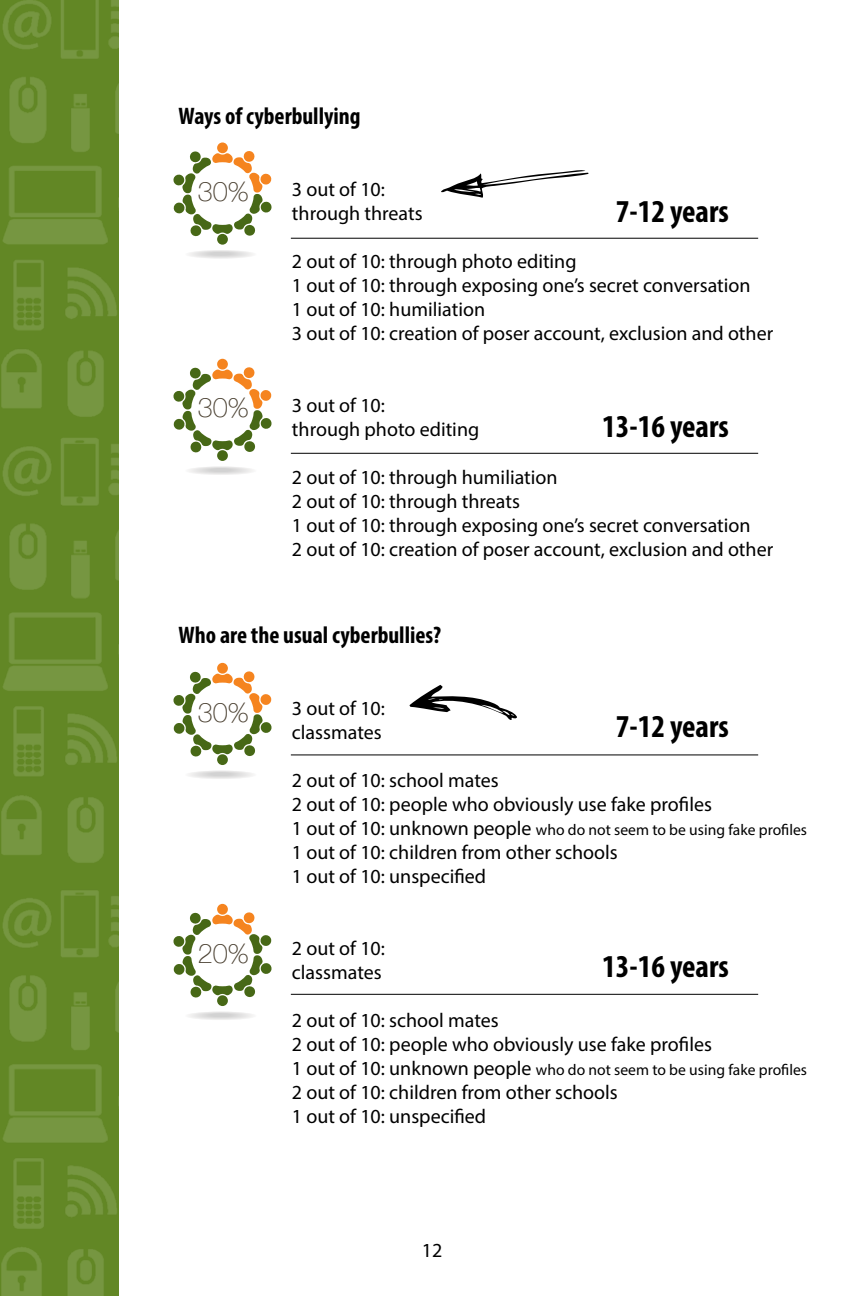
<style>
.page{position:relative;width:864px;height:1296px;background:#fff}
.page>*{position:absolute;margin:0;border:0;box-sizing:border-box;transform-origin:0 0}
.t1{font:700 condensed 32px "Myriad Pro";color:#000}
.t2{font:100 27px "Helvetica Neue";color:#483e2f}
.t3{font:700 condensed 24px "Myriad Pro";color:#000}
.t4{font:20px/24px "Myriad Pro";color:#000}
.t5{font:15.6px "Myriad Pro";color:#000}
.s1{font-size:20px}
</style>
<div class="page">
<hr style="left:291px;top:238px;width:467px;height:1px;background:#000">
<hr style="left:291px;top:453px;width:467px;height:1px;background:#000">
<svg style="left:173px;top:142px;width:99px;height:103px"></svg>
<div style="left:185px;top:250px;width:71px;height:9px;background:#fbfbfb;border-radius:50%"></div>
<div style="left:186px;top:250px;width:69px;height:9px;background:#f7f6f6;border-radius:50%"></div>
<div style="left:187px;top:250px;width:68px;height:8px;background:#f5f4f4;border-radius:50%"></div>
<div style="left:188px;top:250px;width:65px;height:8px;background:#f2f1f0;border-radius:50%"></div>
<div style="left:189px;top:251px;width:64px;height:7px;background:#f0efee;border-radius:50%"></div>
<div style="left:189px;top:251px;width:63px;height:7px;background:#efeeed;border-radius:50%"></div>
<div style="left:190px;top:251px;width:61px;height:7px;background:#eceaea;border-radius:50%"></div>
<div style="left:195px;top:251px;width:52px;height:6px;background:#e8e7e7;border-radius:50%"></div>
<div style="left:195px;top:251px;width:51px;height:6px;background:#e7e6e6;border-radius:50%"></div>
<div style="left:199px;top:251px;width:44px;height:6px;background:#e0dfdf;border-radius:50%"></div>
<div style="left:200px;top:252px;width:42px;height:5px;background:#dfdede;border-radius:50%"></div>
<hr style="left:202px;top:252px;width:37px;height:4px;background:#dbdbda;border-radius:50%">
<hr style="left:205px;top:252px;width:32px;height:4px;background:#d6d6d6;border-radius:50%">
<hr style="left:208px;top:252px;width:26px;height:3px;background:#bebdbd;border-radius:50%">
<hr style="left:210px;top:252px;width:22px;height:3px;background:#bab9b9;border-radius:50%">
<hr style="left:210px;top:253px;width:22px;height:2px;background:#b9b8b9;border-radius:50%">
<svg style="left:211px;top:253px;width:19px;height:2px"></svg>
<svg style="left:173px;top:359px;width:99px;height:102px"></svg>
<div style="left:185px;top:466px;width:71px;height:9px;background:#fbfbfb;border-radius:50%"></div>
<div style="left:186px;top:467px;width:69px;height:8px;background:#f7f6f6;border-radius:50%"></div>
<div style="left:187px;top:467px;width:68px;height:8px;background:#f5f4f4;border-radius:50%"></div>
<div style="left:188px;top:467px;width:65px;height:8px;background:#f2f1f0;border-radius:50%"></div>
<div style="left:189px;top:467px;width:64px;height:7px;background:#f0efee;border-radius:50%"></div>
<div style="left:189px;top:467px;width:63px;height:7px;background:#efeeed;border-radius:50%"></div>
<div style="left:190px;top:467px;width:61px;height:7px;background:#eceaea;border-radius:50%"></div>
<div style="left:195px;top:467px;width:51px;height:7px;background:#e7e6e5;border-radius:50%"></div>
<div style="left:196px;top:467px;width:50px;height:6px;background:#e4e4e4;border-radius:50%"></div>
<div style="left:200px;top:468px;width:42px;height:5px;background:#dfdfdf;border-radius:50%"></div>
<div style="left:202px;top:468px;width:37px;height:5px;background:#dcdbdb;border-radius:50%"></div>
<hr style="left:203px;top:468px;width:36px;height:4px;background:#dbdada;border-radius:50%">
<hr style="left:207px;top:468px;width:28px;height:4px;background:#d5d4d5;border-radius:50%">
<hr style="left:207px;top:469px;width:28px;height:3px;background:#c1c0c0;border-radius:50%">
<hr style="left:207px;top:469px;width:27px;height:3px;background:#c0bfbf;border-radius:50%">
<hr style="left:209px;top:469px;width:24px;height:3px;background:#bbb;border-radius:50%">
<hr style="left:210px;top:469px;width:22px;height:2px;background:#b9b8b9;border-radius:50%">
<svg style="left:211px;top:469px;width:19px;height:2px"></svg>
<svg style="left:173px;top:663px;width:99px;height:102px"></svg>
<div style="left:185px;top:770px;width:72px;height:9px;background:#f9f8f8;border-radius:50%"></div>
<div style="left:185px;top:771px;width:72px;height:8px;background:#fdfdfd;border-radius:50%"></div>
<div style="left:185px;top:771px;width:71px;height:8px;background:#fbfbfb;border-radius:50%"></div>
<div style="left:186px;top:771px;width:69px;height:8px;background:#f7f6f6;border-radius:50%"></div>
<div style="left:187px;top:771px;width:68px;height:8px;background:#f5f4f4;border-radius:50%"></div>
<div style="left:188px;top:771px;width:65px;height:8px;background:#f2f1f0;border-radius:50%"></div>
<div style="left:189px;top:771px;width:63px;height:7px;background:#efeeed;border-radius:50%"></div>
<div style="left:190px;top:771px;width:61px;height:7px;background:#eceaea;border-radius:50%"></div>
<div style="left:195px;top:771px;width:51px;height:7px;background:#e5e4e4;border-radius:50%"></div>
<div style="left:196px;top:772px;width:50px;height:6px;background:#e5e4e4;border-radius:50%"></div>
<div style="left:201px;top:772px;width:40px;height:5px;background:#dedede;border-radius:50%"></div>
<hr style="left:205px;top:772px;width:31px;height:4px;background:#d6d6d6;border-radius:50%">
<hr style="left:206px;top:773px;width:30px;height:3px;background:#c3c2c2;border-radius:50%">
<hr style="left:208px;top:773px;width:26px;height:3px;background:#bebdbd;border-radius:50%">
<hr style="left:210px;top:773px;width:22px;height:3px;background:#b9b8b9;border-radius:50%">
<svg style="left:211px;top:773px;width:19px;height:2px"></svg>
<svg style="left:173px;top:904px;width:99px;height:102px"></svg>
<div style="left:185px;top:1012px;width:71px;height:8px;background:#fbfbfb;border-radius:50%"></div>
<div style="left:186px;top:1012px;width:69px;height:8px;background:#f7f6f6;border-radius:50%"></div>
<div style="left:187px;top:1012px;width:68px;height:8px;background:#f5f4f4;border-radius:50%"></div>
<div style="left:188px;top:1012px;width:65px;height:8px;background:#f2f1f0;border-radius:50%"></div>
<div style="left:190px;top:1012px;width:62px;height:7px;background:#edebeb;border-radius:50%"></div>
<div style="left:190px;top:1012px;width:61px;height:7px;background:#eceaea;border-radius:50%"></div>
<div style="left:195px;top:1012px;width:52px;height:7px;background:#e6e5e4;border-radius:50%"></div>
<div style="left:195px;top:1013px;width:51px;height:6px;background:#eaeaea;border-radius:50%"></div>
<div style="left:196px;top:1013px;width:50px;height:6px;background:#e6e5e4;border-radius:50%"></div>
<div style="left:196px;top:1013px;width:49px;height:5px;background:#e5e4e4;border-radius:50%"></div>
<div style="left:201px;top:1013px;width:40px;height:5px;background:#dedede;border-radius:50%"></div>
<hr style="left:205px;top:1013px;width:31px;height:4px;background:#d6d6d6;border-radius:50%">
<hr style="left:206px;top:1014px;width:30px;height:3px;background:#c3c2c2;border-radius:50%">
<hr style="left:208px;top:1014px;width:26px;height:3px;background:#bebdbd;border-radius:50%">
<hr style="left:210px;top:1014px;width:22px;height:3px;background:#b9b8b9;border-radius:50%">
<svg style="left:211px;top:1014px;width:19px;height:2px"></svg>
<hr style="left:291px;top:994px;width:467px;height:1px;background:#000">
<hr style="left:291px;top:754px;width:467px;height:1px;background:#000">
<svg style="left:441px;top:170px;width:148px;height:28px"></svg>
<svg style="left:410px;top:685px;width:107px;height:35px"></svg>
<img style="left:0;top:0;width:118px;height:1296px">
<p class="t3" style="left:179px;top:101px;width:184px">Ways of cyberbullying</p>
<h2 class="t2" style="left:198px;top:171px;width:53px">30%</h2>
<h2 class="t2" style="left:198px;top:387px;width:53px">30%</h2>
<p class="t4" style="left:292px;top:177px;width:132px">3 out of 10: through threats</p>
<p class="t4" style="left:292px;top:249px;width:483px">2 out of 10: through photo editing<br>1 out of 10: through exposing one’s secret conversation<br>1 out of 10: humiliation<br>3 out of 10: creation of poser account, exclusion and other</p>
<h1 class="t1" style="left:616px;top:191px;width:115px">7-12 years</h1>
<p class="t4" style="left:292px;top:393px;width:189px">3 out of 10:<br>through photo editing</p>
<p class="t4" style="left:292px;top:465px;width:483px">2 out of 10: through humiliation<br>2 out of 10: through threats<br>1 out of 10: through exposing one’s secret conversation<br>2 out of 10: creation of poser account, exclusion and other</p>
<h1 class="t1" style="left:602px;top:407px;width:128px">13-16 years</h1>
<p class="t3" style="left:179px;top:620px;width:264px">Who are the usual cyberbullies?</p>
<h2 class="t2" style="left:198px;top:691px;width:53px">30%</h2>
<h2 class="t2" style="left:198px;top:932px;width:53px">20%</h2>
<p class="t4" style="left:292px;top:696px;width:95px">3 out of 10: classmates</p>
<p class="t4" style="left:292px;top:768px;width:422px">2 out of 10: school mates<br>2 out of 10: people who obviously use fake profiles</p>
<p class="t5" style="left:292px;top:820px;width:517px"><span class="s1">1 out of 10: unknown people</span> who do not seem to be using fake profiles</p>
<p class="t4" style="left:292px;top:840px;width:327px">1 out of 10: children from other schools<br>1 out of 10: unspecified</p>
<h1 class="t1" style="left:616px;top:706px;width:115px">7-12 years</h1>
<p class="t4" style="left:292px;top:936px;width:95px">2 out of 10: classmates</p>
<p class="t4" style="left:292px;top:1008px;width:422px">2 out of 10: school mates<br>2 out of 10: people who obviously use fake profiles</p>
<p class="t5" style="left:292px;top:1060px;width:517px"><span class="s1">1 out of 10: unknown people</span> who do not seem to be using fake profiles</p>
<p class="t4" style="left:292px;top:1080px;width:327px">2 out of 10: children from other schools<br>1 out of 10: unspecified</p>
<h1 class="t1" style="left:602px;top:946px;width:128px">13-16 years</h1>
<p class="t4" style="left:422px;top:1238px;width:22px">12</p>
</div>
